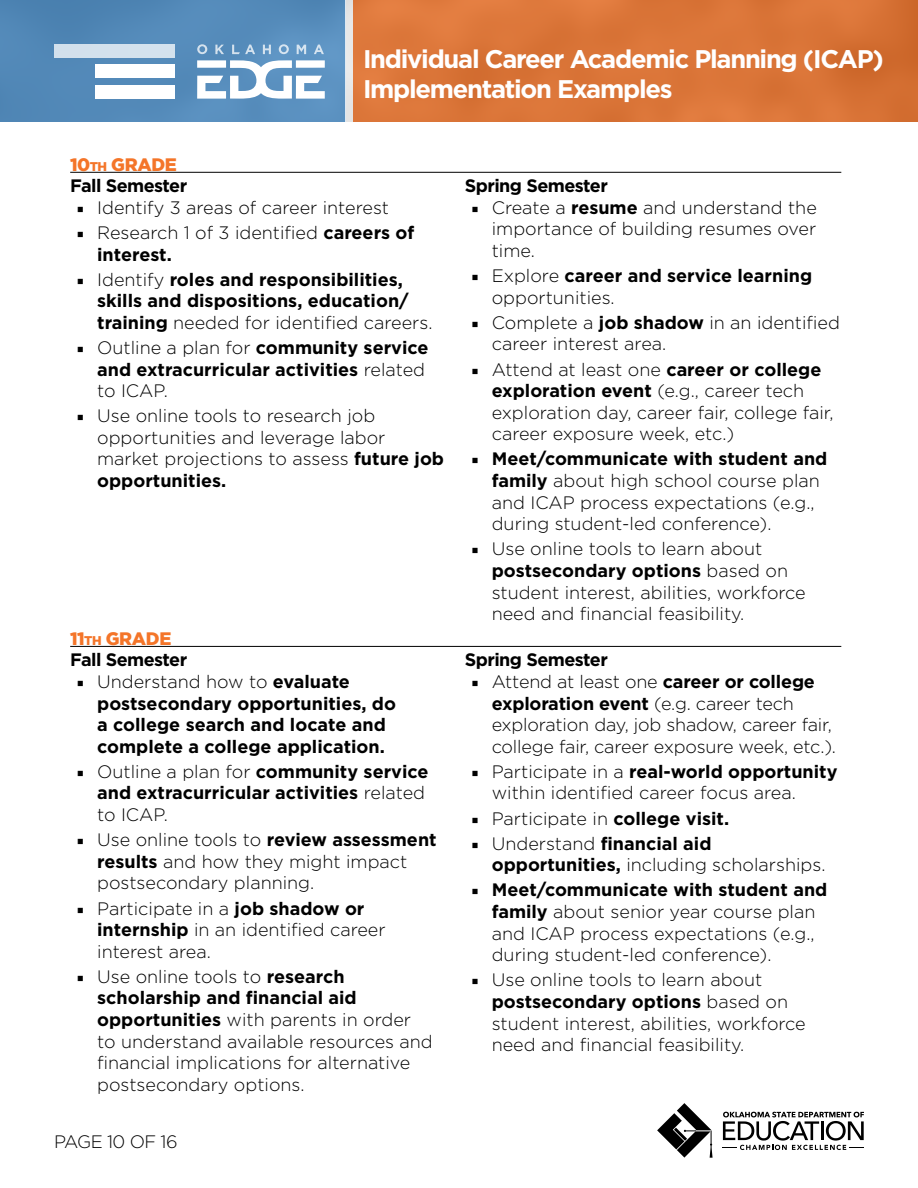
<style>
.page{position:relative;width:918px;height:1188px;background:#fff}
.page>*{position:absolute;margin:0;border:0;box-sizing:border-box;transform-origin:0 0}
.t1{font:700 25.5px/30px "Gotham";letter-spacing:-.05em;color:#fff}
.t2{font:300 18px/21.6px "Gotham";color:#000}
.Paragraph{font:700 18px/21.6px "Gotham";color:#000}
.Paragraph-2{font:700 18px "Gotham";letter-spacing:-.03em;color:#000}
.GRADE{font:900 18px "Gotham";letter-spacing:-.015em;color:#f47529}
.t3{font:300 18px "Gotham";letter-spacing:-.03em;color:#000}
.s1{font-size:12.6px}
.s2{font-family:"Minion Pro";font-weight:400}
.s3{font-weight:700}
.s4{font-weight:300}
</style>
<div class="page">
<div style="left:353px;top:0;width:565px;height:121px;background:#db7538"></div>
<div style="left:0;top:0;width:346px;height:122px;background:#538ab9"></div>
<div style="left:346px;top:0;width:7px;height:121px;background:#e8e8e8"></div>
<div style="left:55px;top:44px;width:120px;height:13px;background:#d4e1ed"></div>
<div style="left:96px;top:65px;width:79px;height:13px;background:#fff"></div>
<div style="left:96px;top:86px;width:79px;height:13px;background:#fff"></div>
<svg style="left:197px;top:60px;width:128px;height:39px"></svg>
<svg style="left:197px;top:44px;width:127px;height:10px"></svg>
<svg style="left:723px;top:1112px;width:141px;height:38px"></svg>
<svg style="left:657px;top:1103px;width:56px;height:55px"></svg>
<hr style="left:70px;top:172px;width:771px;height:1px;background:#000">
<hr style="left:70px;top:646px;width:771px;height:1px;background:#000">
<p class="GRADE" style="left:70px;top:154px;width:108px">10<span class="s1">th</span> GRADE</p>
<h1 class="t1" style="left:363px;top:43px;width:522px">Individual Career Academic Planning (ICAP)<br>Implementation Examples</h1>
<p class="Paragraph-2" style="left:70px;top:175px;width:119px">Fall Semester</p>
<p class="t2" style="left:77px;top:196px;width:314px"><span class="s2">■</span> Identify 3 areas of career interest</p>
<p class="t2" style="left:97px;top:221px;width:319px;text-indent:-20px"><span class="s2">■</span> Research 1 of 3 identified <span class="s3">careers of interest.</span></p>
<p class="Paragraph" style="left:97px;top:268px;width:337px;text-indent:-20px"><span class="s2">■</span> <span class="s4">Identify</span> roles and responsibilities, skills and dispositions, education/ training <span class="s4">needed for identified careers.</span></p>
<p class="Paragraph" style="left:97px;top:336px;width:333px;text-indent:-20px"><span class="s2">■</span> <span class="s4">Outline a plan for</span> community service and extracurricular activities <span class="s4">related to ICAP.</span></p>
<p class="t2" style="left:97px;top:405px;width:348px;text-indent:-20px"><span class="s2">■</span> Use online tools to research job opportunities and leverage labor market projections to assess <span class="s3">future job opportunities.</span></p>
<p class="GRADE" style="left:70px;top:628px;width:103px">11<span class="s1">th</span> GRADE</p>
<p class="Paragraph-2" style="left:70px;top:650px;width:119px">Fall Semester</p>
<p class="Paragraph" style="left:97px;top:670px;width:300px;text-indent:-20px"><span class="s2">■</span> <span class="s4">Understand how to</span> evaluate postsecondary opportunities, do a college search and locate and complete a college application.</p>
<p class="Paragraph" style="left:97px;top:760px;width:333px;text-indent:-20px"><span class="s2">■</span> <span class="s4">Outline a plan for</span> community service and extracurricular activities <span class="s4">related to ICAP.</span></p>
<p class="t2" style="left:97px;top:829px;width:341px;text-indent:-20px"><span class="s2">■</span> Use online tools to <span class="s3">review assessment results</span> and how they might impact postsecondary planning.</p>
<p class="t2" style="left:97px;top:897px;width:290px;text-indent:-20px"><span class="s2">■</span> Participate in a <span class="s3">job shadow or internship</span> in an identified career interest area.</p>
<p class="t2" style="left:97px;top:965px;width:337px;text-indent:-20px"><span class="s2">■</span> Use online tools to <span class="s3">research scholarship and financial aid opportunities</span> with parents in order to understand available resources and financial implications for alternative postsecondary options.</p>
<p class="t3" style="left:54px;top:1131px;width:125px">PAGE 10 OF 16</p>
<p class="Paragraph-2" style="left:465px;top:175px;width:145px">Spring Semester</p>
<p class="t2" style="left:492px;top:196px;width:327px;text-align:justify;text-indent:-20px"><span class="s2">■</span> Create a <span class="s3">resume</span> and understand the importance of building resumes over time.</p>
<p class="Paragraph" style="left:492px;top:265px;width:322px;text-indent:-20px"><span class="s2">■</span> <span class="s4">Explore</span> career and service learning <span class="s4">opportunities.</span></p>
<p class="t2" style="left:492px;top:311px;width:350px;text-indent:-20px"><span class="s2">■</span> Complete a <span class="s3">job shadow</span> in an identified career interest area.</p>
<p class="t2" style="left:492px;top:358px;width:343px;text-indent:-20px"><span class="s2">■</span> Attend at least one <span class="s3">career or college exploration event</span> (e.g., career tech exploration day, career fair, college fair, career exposure week, etc.)</p>
<p class="t2" style="left:492px;top:448px;width:337px;text-indent:-20px"><span class="s2">■</span> <span class="s3">Meet/communicate with student and family</span> about high school course plan and ICAP process expectations (e.g., during student-led conference).</p>
<p class="t2" style="left:492px;top:538px;width:316px;text-indent:-20px"><span class="s2">■</span> Use online tools to learn about <span class="s3">postsecondary options</span> based on student interest, abilities, workforce need and financial feasibility.</p>
<p class="Paragraph-2" style="left:465px;top:650px;width:145px">Spring Semester</p>
<p class="t2" style="left:492px;top:670px;width:346px;text-indent:-20px"><span class="s2">■</span> Attend at least one <span class="s3">career or college exploration event</span> (e.g. career tech exploration day, job shadow, career fair, college fair, career exposure week, etc.).</p>
<p class="t2" style="left:492px;top:760px;width:347px;text-indent:-20px"><span class="s2">■</span> Participate in a <span class="s3">real-world opportunity </span>within identified career focus area.</p>
<p class="t2" style="left:472px;top:807px;width:259px"><span class="s2">■</span> Participate in <span class="s3">college visit.</span></p>
<p class="t2" style="left:492px;top:832px;width:335px;text-indent:-20px"><span class="s2">■</span> Understand <span class="s3">financial aid opportunities,</span> including scholarships.</p>
<p class="t2" style="left:492px;top:879px;width:337px;text-indent:-20px"><span class="s2">■</span> <span class="s3">Meet/communicate with student and family</span> about senior year course plan and ICAP process expectations (e.g., during student-led conference).</p>
<p class="t2" style="left:492px;top:969px;width:316px;text-indent:-20px"><span class="s2">■</span> Use online tools to learn about <span class="s3">postsecondary options</span> based on student interest, abilities, workforce need and financial feasibility.</p>
</div>
